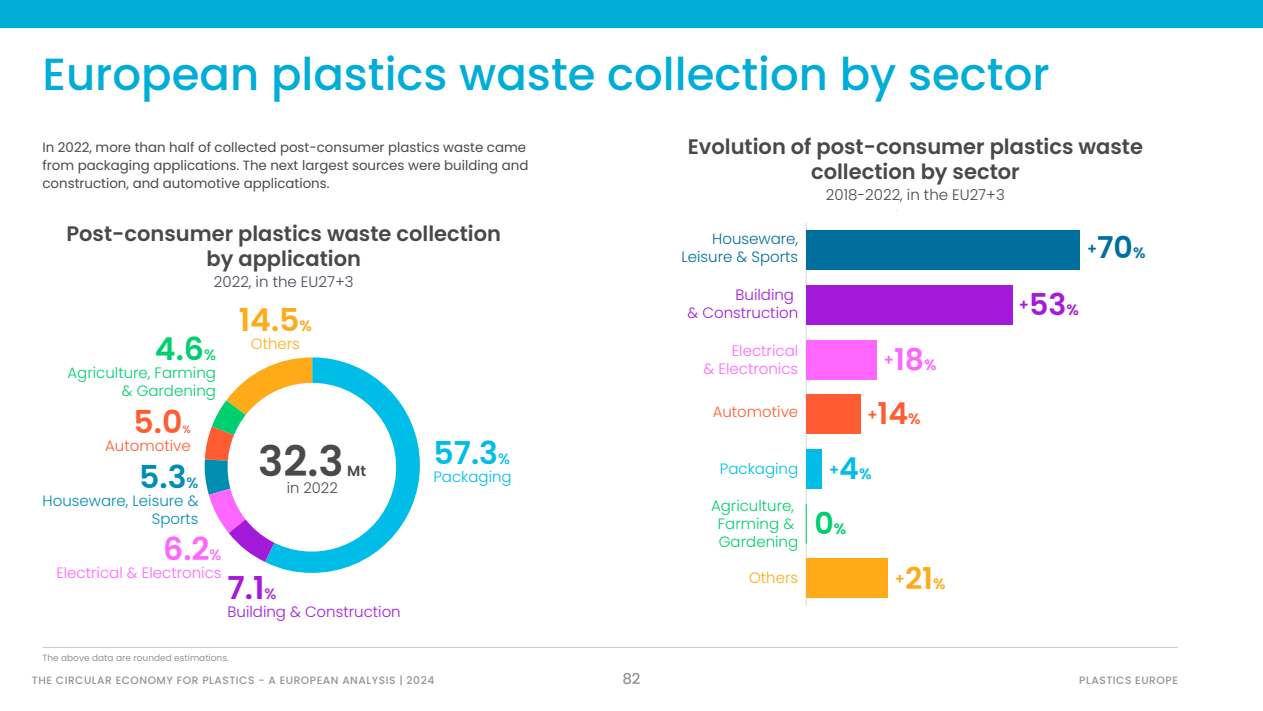
<style>
.page{position:relative;width:1263px;height:711px;background:#fff}
.page>*{position:absolute;margin:0;border:0;box-sizing:border-box;transform-origin:0 0}
.TTL1{font:500 45px "Poppins";color:#00add7}
.t1{font:600 42px "Poppins";color:#4a4a48}
.t2{font:600 31.5px "Poppins";color:#00bde8}
.t3{font:600 31.5px "Poppins";color:#ffaa18}
.t4{font:600 31.5px "Poppins";color:#f6f}
.t5{font:600 31.5px "Poppins";color:#008db2}
.t6{font:600 31.5px "Poppins";color:#00cf6f}
.t7{font:600 31.5px "Poppins";color:#a41ada}
.t8{font:600 31.5px "Poppins";color:#ff5c34}
.t9{font:600 30px "Poppins";color:#00cf6f}
.t10{font:600 21px/25.2px "Poppins";color:#484847;text-align:center}
.t11{font:300 15px/18px "Poppins";color:#00cf6f;text-align:center}
.t12{font:300 15px/18px "Poppins";color:#f6f;text-align:right}
.t13{font:300 15px/18px "Poppins";color:#a41ada;text-align:right}
.t14{font:300 15px/18px "Poppins";color:#006f9e;text-align:right}
.t15{font:300 15px/18px "Poppins";color:#008db2;text-align:right}
.t16{font:300 15px "Poppins";color:#484847}
.t17{font:300 15px "Poppins";color:#ff5c34}
.t18{font:300 15px "Poppins";color:#00bde8}
.t19{font:300 15px "Poppins";color:#47475e}
.t20{font:300 15px "Poppins";color:#ffaa18}
.t21{font:600 15px "Poppins";color:#006f9e}
.t22{font:600 15px "Poppins";color:#a41ada}
.t23{font:600 15px "Poppins";color:#f6f}
.t24{font:600 15px "Poppins";color:#ff5c34}
.t25{font:600 15px "Poppins";color:#ffaa18}
.t26{font:600 15px "Poppins";color:#00bde8}
.t27{font:500 15px "Poppins";color:#949493}
.t28{font:300 14.7px "Poppins";color:#4a4a48}
.t29{font:600 14.7px "Poppins";color:#4a4a48}
.TXT{font:13.35px/17.9px "Poppins";color:#494947}
.t30{font:500 10.65px "Poppins";letter-spacing:.05em;color:#949493}
.t31{font:500 10.5px "Poppins";color:#ff5c34}
.footnote_1_no_number{font:9px "Poppins";color:#949493}
.s1{font-weight:500;font-size:15px}
.s2{font-size:15px}
.s3{font-size:30px}
</style>
<div class="page">
<div style="left:0;top:0;width:1263px;height:27px;background:#00add7"></div>
<hr style="left:43px;top:646px;width:1135px;height:1px;background:#cacaca">
<hr style="left:806px;top:223px;width:1px;height:382px;background:#d9d9d9">
<div style="left:806px;top:230px;width:273px;height:40px;background:#006f9e"></div>
<div style="left:806px;top:285px;width:207px;height:39px;background:#a41ada"></div>
<div style="left:806px;top:340px;width:70px;height:39px;background:#f6f"></div>
<div style="left:806px;top:394px;width:55px;height:40px;background:#ff5c34"></div>
<div style="left:806px;top:449px;width:16px;height:39px;background:#00bde8"></div>
<hr style="left:806px;top:503px;width:1px;height:40px;background:#00cf6f">
<div style="left:806px;top:558px;width:82px;height:39px;background:#ffaa18"></div>
<svg style="left:204px;top:357px;width:216px;height:215px"></svg>
<svg style="left:216px;top:370px;width:192px;height:193px"></svg>
<p class="TTL1" style="left:43px;top:48px;width:1009px">European plastics waste collection by sector</p>
<p class="TXT" style="left:43px;top:139px;width:487px">In 2022, more than half of collected post-consumer plastics waste came from packaging applications. The next largest sources were building and construction, and automotive applications.</p>
<p class="t10" style="left:66px;top:221px;width:436px">Post-consumer plastics waste collection by application</p>
<p class="t19" style="left:214px;top:273px;width:141px">2022, in the EU27+3</p>
<p class="t6" style="left:155px;top:331px;width:63px">4.6<span class="s1">%</span></p>
<p class="t11" style="left:67px;top:364px;width:150px;text-align:right">Agriculture, Farming &amp; Gardening</p>
<p class="t8" style="left:134px;top:403px;width:50px">5.0</p>
<p class="t31" style="left:182px;top:423px;width:10px">%</p>
<p class="t17" style="left:105px;top:436px;width:87px">Automotive</p>
<p class="t5" style="left:139px;top:458px;width:61px">5.3<span class="s1">%</span></p>
<p class="t15" style="left:43px;top:491px;width:157px">Houseware, Leisure &amp;<br>Sports</p>
<p class="t3" style="left:239px;top:301px;width:75px">14.5<span class="s2">%</span></p>
<p class="t20" style="left:251px;top:335px;width:51px">Others</p>
<p class="t1" style="left:258px;top:436px;width:87px">32.3</p>
<p class="t29" style="left:347px;top:461px;width:20px">Mt</p>
<p class="t28" style="left:287px;top:479px;width:52px">in 2022</p>
<p class="t4" style="left:163px;top:530px;width:60px">6.2<span class="s1">%</span></p>
<p class="t12" style="left:56px;top:563px;width:167px">Electrical &amp; Electronics</p>
<p class="t7" style="left:228px;top:569px;width:50px">7.1<span class="s1">%</span></p>
<p class="t13" style="left:228px;top:602px;width:175px">Building &amp; Construction</p>
<p class="footnote_1_no_number" style="left:43px;top:651px;width:188px">The above data are rounded estimations.</p>
<p class="t2" style="left:433px;top:434px;width:78px">57.3<span class="s1">%</span></p>
<p class="t18" style="left:433px;top:467px;width:80px">Packaging</p>
<p class="t10" style="left:688px;top:134px;width:457px">Evolution of post-consumer plastics waste collection by sector</p>
<p class="t16" style="left:826px;top:186px;width:180px">2018-2022, in the EU27+3</p>
<p class="t14" style="left:681px;top:230px;width:118px">Houseware,<br>Leisure &amp; Sports</p>
<p class="t13" style="left:688px;top:286px;width:112px">Building<br>&amp; Construction</p>
<p class="t12" style="left:704px;top:341px;width:96px">Electrical<br>&amp; Electronics</p>
<p class="t17" style="left:713px;top:402px;width:87px">Automotive</p>
<p class="t18" style="left:720px;top:459px;width:80px">Packaging</p>
<p class="t11" style="left:711px;top:497px;width:89px">Agriculture,<br>Farming &amp;<br>Gardening</p>
<p class="t20" style="left:749px;top:568px;width:51px">Others</p>
<p class="t23" style="left:884px;top:353px;width:54px">+<span class="s3">18</span>%</p>
<p class="t24" style="left:867px;top:408px;width:55px">+<span class="s3">14</span>%</p>
<p class="t26" style="left:829px;top:462px;width:44px">+<span class="s3">4</span>%</p>
<p class="t9" style="left:814px;top:505px;width:33px">0<span class="s2">%</span></p>
<p class="t25" style="left:895px;top:572px;width:52px">+<span class="s3">21</span>%</p>
<p class="t21" style="left:1087px;top:242px;width:60px">+<span class="s3">70</span>%</p>
<p class="t22" style="left:1019px;top:298px;width:61px">+<span class="s3">53</span>%</p>
<p class="t30" style="left:32px;top:673px;width:404px">THE CIRCULAR ECONOMY FOR PLASTICS - A EUROPEAN ANALYSIS | 2024</p>
<p class="t27" style="left:622px;top:669px;width:20px">82</p>
<p class="t30" style="left:1079px;top:673px;width:100px">PLASTICS EUROPE</p>
</div>
